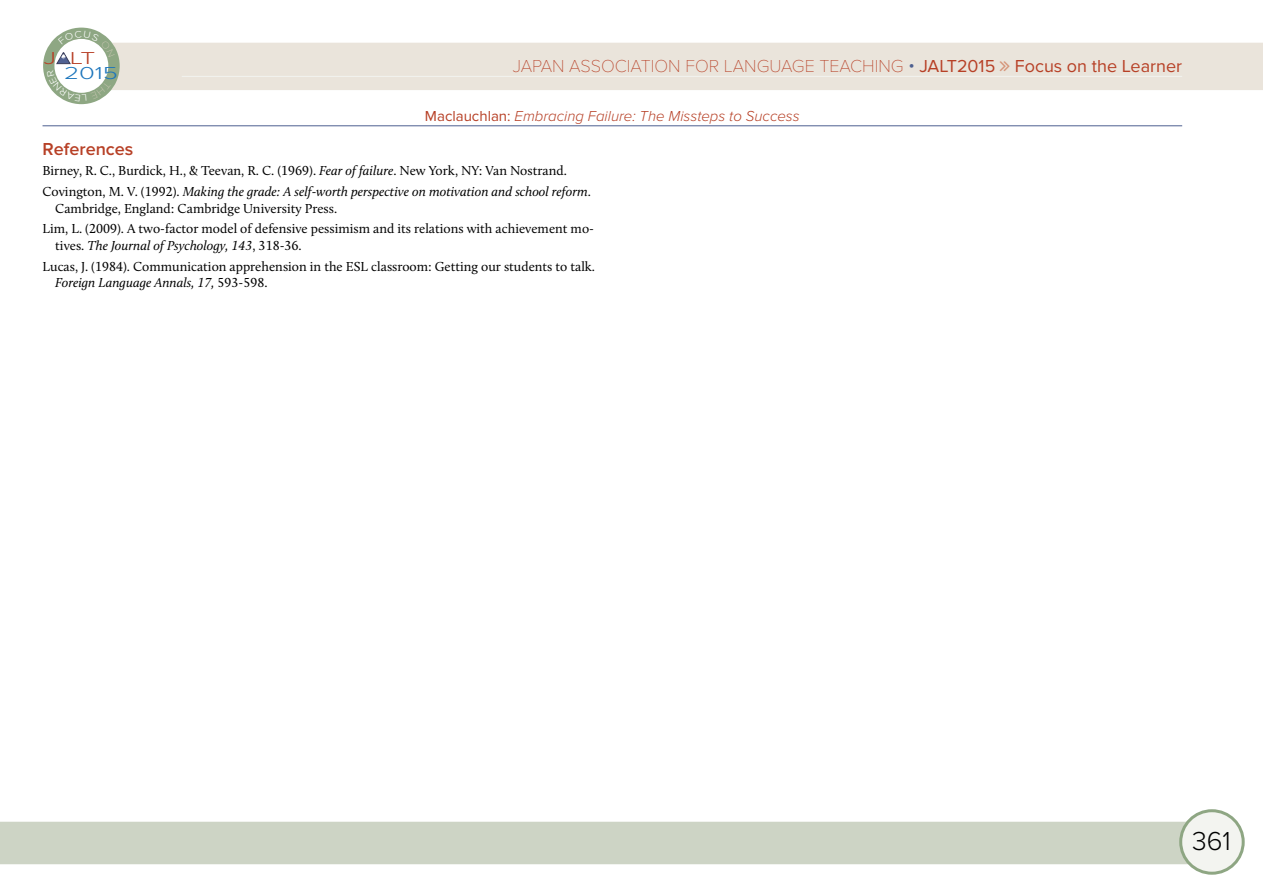
<style>
.page{position:relative;width:1263px;height:893px;background:#fff}
.page>*{position:absolute;margin:0;border:0;box-sizing:border-box;transform-origin:0 0}
.t1{font:300 27px "Proxima Nova";color:#000}
.t2{font:100 18px "Proxima Nova T";color:#b74026}
.t3{font:600 18px "Proxima Nova";color:#b74026}
.t4{font:300 18px "Proxima Nova";color:#1c75bc;scale:1.45 1}
.t5{font:300 18px "Proxima Nova";color:#b73f26;scale:1.46 1}
.t6{font:italic 300 15px "Proxima Nova";color:#b74026}
.t7{font:13.5px/20.7px "Calluna";color:#000}
.t8{font:italic 13.5px "Calluna";color:#000}
.s1{font-family:"Proxima Nova";font-weight:300;color:#4e6090}
.s2{font-family:"Proxima Nova";font-weight:400}
.s3{font-weight:400;font-style:normal}
.s4{font-style:italic}
.s5{font-style:normal}
</style>
<div class="page">
<div style="left:0;top:822px;width:1190px;height:42px;background:#cdd4c5"></div>
<div style="left:1181px;top:811px;width:62px;height:62px;background:#f3f4f0;border-radius:50%"></div>
<div style="left:1179px;top:809px;width:66px;height:66px;border:3px solid #8ea683;border-radius:50%"></div>
<div style="left:120px;top:43px;width:1143px;height:47px;background:#eae4db"></div>
<hr style="left:182px;top:76px;width:1000px;height:1px;background:#f3f4f0">
<hr style="left:43px;top:126px;width:1139px;height:1px;background:#4e6090">
<svg style="left:1000px;top:61px;width:10px;height:10px"></svg>
<svg style="left:43px;top:28px;width:77px;height:76px"></svg>
<h2 class="t5" style="left:44px;top:48px;width:37px">J LT</h2>
<h2 class="t4" style="left:64px;top:63px;width:39px">2015</h2>
<h2 class="t2" style="left:513px;top:55px;width:671px">JAPAN ASSOCIATION FOR LANGUAGE TEACHING <span class="s1">•</span> <span class="s2">JALT2015 Focus on the Learner</span></h2>
<p class="t6" style="left:425px;top:108px;width:376px"><span class="s3">Maclauchlan:</span> Embracing Failure: The Missteps to Success</p>
<h2 class="t3" style="left:43px;top:138px;width:92px">References</h2>
<p class="t7" style="left:43px;top:160px;width:550px">Birney, R. C., Burdick, H., &amp; Teevan, R. C. (1969). <span class="s4">Fear of failure</span>. New York, NY: Van Nostrand.<br>Covington, M. V. (1992). <span class="s4">Making the grade: A self-worth perspective on motivation and school reform</span>.</p>
<p class="t7" style="left:43px;top:198px;width:553px;text-indent:13px">Cambridge, England: Cambridge University Press.<br>Lim, L. (2009). A two-factor model of defensive pessimism and its relations with achievement mo-</p>
<p class="t7" style="left:43px;top:235px;width:554px;text-indent:13px">tives. <span class="s4">The Journal of Psychology, 143</span>, 318-36.<br>Lucas, J. (1984). Communication apprehension in the ESL classroom: Getting our students to talk.</p>
<p class="t8" style="left:55px;top:274px;width:214px">Foreign Language Annals, 17, <span class="s5">593-598.</span></p>
<h1 class="t1" style="left:1192px;top:825px;width:40px">361</h1>
</div>
